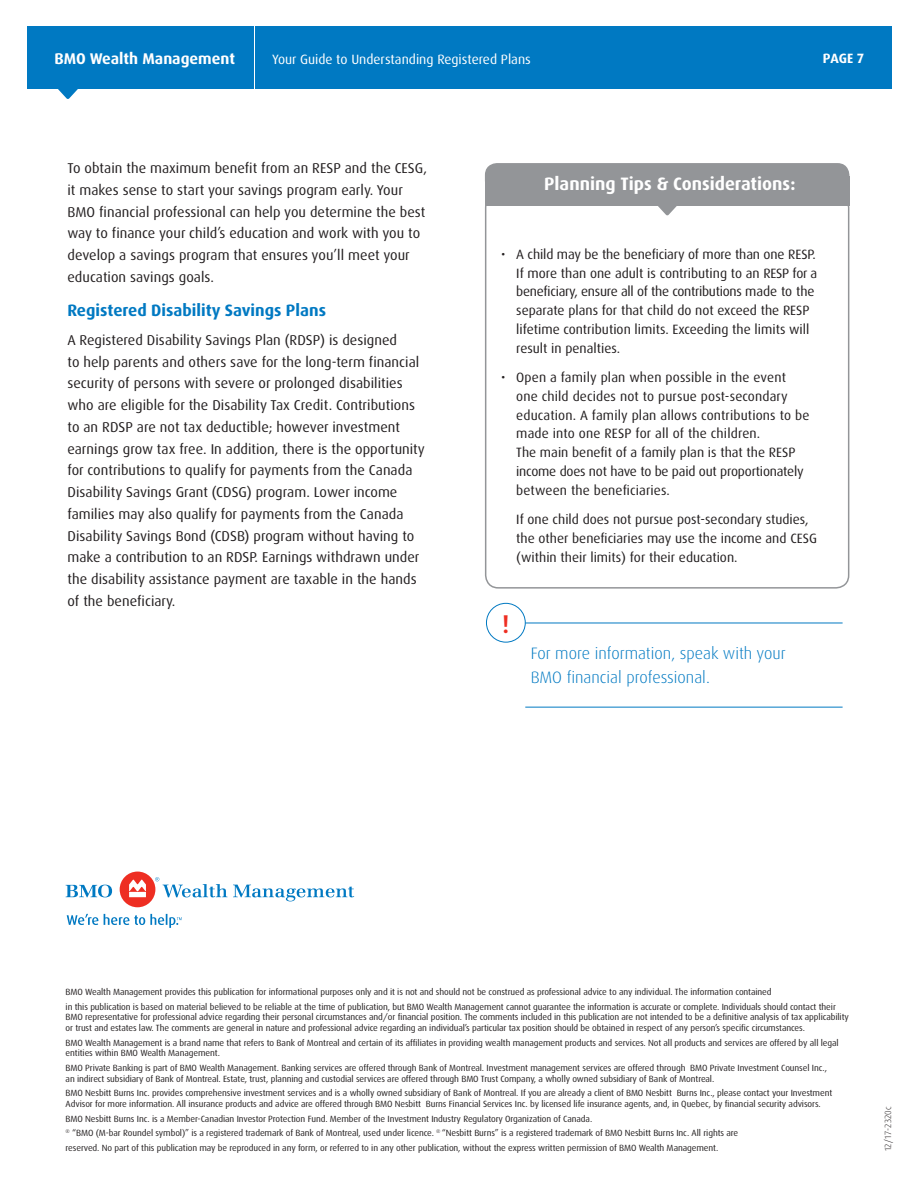
<style>
.page{position:relative;width:918px;height:1188px;background:#fff}
.page>*{position:absolute;margin:0;border:0;box-sizing:border-box;transform-origin:0 0}
.t1{font:500 25.65px "Dax Pro";color:#ee2e22}
.Body_copy{font:700 18px "Dax";color:#fff}
.Body{font:300 16.5px/24.8px "Dax Pro";color:#0079c2}
.Heading_level_1{font:700 16.5px "Dax Pro";color:#0079c2}
.Legal_entity_text{font:700 15.6px "Dax Pro";color:#fff}
.Body-2{font:14.25px/21.8px "Dax Pro";color:#231f20}
.Indented_Bullet_Copy{font:13.5px/18.8px "Dax";color:#231f20}
.Legal_entity_text-2{font:13.5px "Dax Pro";color:#fff}
.Product_Name{font:700 13.5px "Dax Pro";color:#fff}
.Disclaimer{font:9px/10.5px "Dax";letter-spacing:-.01em;color:#231f20}
.Body_Copy{font:300 9px "Dax Pro";letter-spacing:.025em;color:#231f20}
</style>
<div class="page">
<div style="left:27px;top:27px;width:865px;height:62px;background:#0079c2"></div>
<svg style="left:58px;top:89px;width:20px;height:10px"></svg>
<hr style="left:525px;top:707px;width:318px;height:1px;background:#0079c2">
<hr style="left:525px;top:623px;width:318px;height:1px;background:#0079c2">
<div style="left:486px;top:603px;width:40px;height:39px;border:1px solid #0079c2;border-radius:50%"></div>
<svg style="left:658px;top:206px;width:19px;height:9px"></svg>
<div style="left:485px;top:163px;width:364px;height:30px;background:#939598;border-radius:12px"></div>
<div style="left:485px;top:194px;width:364px;height:395px;border:2px solid #939598;border-radius:13px"></div>
<div style="left:485px;top:177px;width:364px;height:29px;background:#939598"></div>
<hr style="left:254px;top:13px;width:1px;height:81px;background:#fff">
<svg style="left:66px;top:885px;width:46px;height:12px"></svg>
<div style="left:120px;top:872px;width:35px;height:35px;background:#ee2e22;border-radius:50%"></div>
<svg style="left:233px;top:885px;width:121px;height:16px"></svg>
<svg style="left:129px;top:880px;width:17px;height:17px"></svg>
<svg style="left:155px;top:877px;width:72px;height:20px"></svg>
<svg style="left:67px;top:914px;width:31px;height:11px"></svg>
<svg style="left:104px;top:914px;width:78px;height:14px"></svg>
<p class="Legal_entity_text" style="left:55px;top:49px;width:182px">BMO Wealth Management</p>
<p class="Legal_entity_text-2" style="left:272px;top:51px;width:260px">Your Guide to Understanding Registered Plans</p>
<p class="Product_Name" style="left:823px;top:50px;width:42px">PAGE 7</p>
<p class="Body-2" style="left:68px;top:157px;width:361px">To obtain the maximum benefit from an RESP and the CESG, it makes sense to start your savings program early. Your BMO financial professional can help you determine the best way to finance your child’s education and work with you to develop a savings program that ensures you’ll meet your education savings goals.</p>
<p class="Heading_level_1" style="left:68px;top:300px;width:260px">Registered Disability Savings Plans</p>
<p class="Body-2" style="left:68px;top:329px;width:359px">A Registered Disability Savings Plan (RDSP) is designed<br>to help parents and others save for the long-term financial security of persons with severe or prolonged disabilities who are eligible for the Disability Tax Credit. Contributions to an RDSP are not tax deductible; however investment earnings grow tax free. In addition, there is the opportunity for contributions to qualify for payments from the Canada Disability Savings Grant (CDSG) program. Lower income families may also qualify for payments from the Canada Disability Savings Bond (CDSB) program without having to make a contribution to an RDSP. Earnings withdrawn under the disability assistance payment are taxable in the hands of the beneficiary.</p>
<p class="Body_copy" style="left:544px;top:173px;width:253px">Planning Tips &amp; Considerations:</p>
<p class="Indented_Bullet_Copy" style="left:516px;top:245px;width:303px;text-indent:-15px">• A child may be the beneficiary of more than one RESP.<br>If more than one adult is contributing to an RESP for a beneficiary, ensure all of the contributions made to the separate plans for that child do not exceed the RESP lifetime contribution limits. Exceeding the limits will result in penalties.</p>
<p class="Indented_Bullet_Copy" style="left:516px;top:368px;width:295px;text-indent:-15px">• Open a family plan when possible in the event one child decides not to pursue post-secondary education. A family plan allows contributions to be made into one RESP for all of the children.<br>The main benefit of a family plan is that the RESP income does not have to be paid out proportionately between the beneficiaries.</p>
<p class="Indented_Bullet_Copy" style="left:516px;top:510px;width:302px">If one child does not pursue post-secondary studies, the other beneficiaries may use the income and CESG (within their limits) for their education.</p>
<p class="t1" style="left:502px;top:607px;width:9px">!</p>
<p class="Body" style="left:531px;top:641px;width:257px">For more information, speak with your<br>BMO financial professional.</p>
<p class="Disclaimer" style="left:66px;top:987px;width:708px">BMO Wealth Management provides this publication for informational purposes only and it is not and should not be construed as professional advice to any individual. The information contained</p>
<p class="Disclaimer" style="left:66px;top:1002px;width:785px">in this publication is based on material believed to be reliable at the time of publication, but BMO Wealth Management cannot guarantee the information is accurate or complete. Individuals should contact their<br>BMO representative for professional advice regarding their personal circumstances and/or financial position. The comments included in this publication are not intended to be a definitive analysis of tax applicability or trust and estates law. The comments are general in nature and professional advice regarding an individual’s particular tax position should be obtained in respect of any person’s specific circumstances.</p>
<p class="Disclaimer" style="left:66px;top:1037px;width:775px">BMO Wealth Management is a brand name that refers to Bank of Montreal and certain of its affiliates in providing wealth management products and services. Not all products and services are offered by all legal entities within BMO Wealth Management.</p>
<p class="Disclaimer" style="left:66px;top:1063px;width:763px">BMO Private Banking is part of BMO Wealth Management. Banking services are offered through Bank of Montreal. Investment management services are offered through BMO Private Investment Counsel Inc., an indirect subsidiary of Bank of Montreal. Estate, trust, planning and custodial services are offered through BMO Trust Company, a wholly owned subsidiary of Bank of Montreal.</p>
<p class="Disclaimer" style="left:66px;top:1088px;width:768px">BMO Nesbitt Burns Inc. provides comprehensive investment services and is a wholly owned subsidiary of Bank of Montreal. If you are already a client of BMO Nesbitt Burns Inc., please contact your Investment<br>Advisor for more information. All insurance products and advice are offered through BMO Nesbitt Burns Financial Services Inc. by licensed life insurance agents, and, in Quebec, by financial security advisors.</p>
<p class="Disclaimer" style="left:66px;top:1113px;width:528px">BMO Nesbitt Burns Inc. is a Member-Canadian Investor Protection Fund. Member of the Investment Industry Regulatory Organization of Canada.</p>
<p class="Disclaimer" style="left:66px;top:1128px;width:674px"><sup>®</sup> “BMO (M-bar Roundel symbol)” is a registered trademark of Bank of Montreal, used under licence. <sup>®</sup> “Nesbitt Burns” is a registered trademark of BMO Nesbitt Burns Inc. All rights are</p>
<p class="Disclaimer" style="left:66px;top:1143px;width:654px">reserved. No part of this publication may be reproduced in any form, or referred to in any other publication, without the express written permission of BMO Wealth Management.</p>
<p class="Body_Copy" style="left:882px;top:1151px;width:47px;rotate:-90deg">12/17-2320c</p>
</div>
